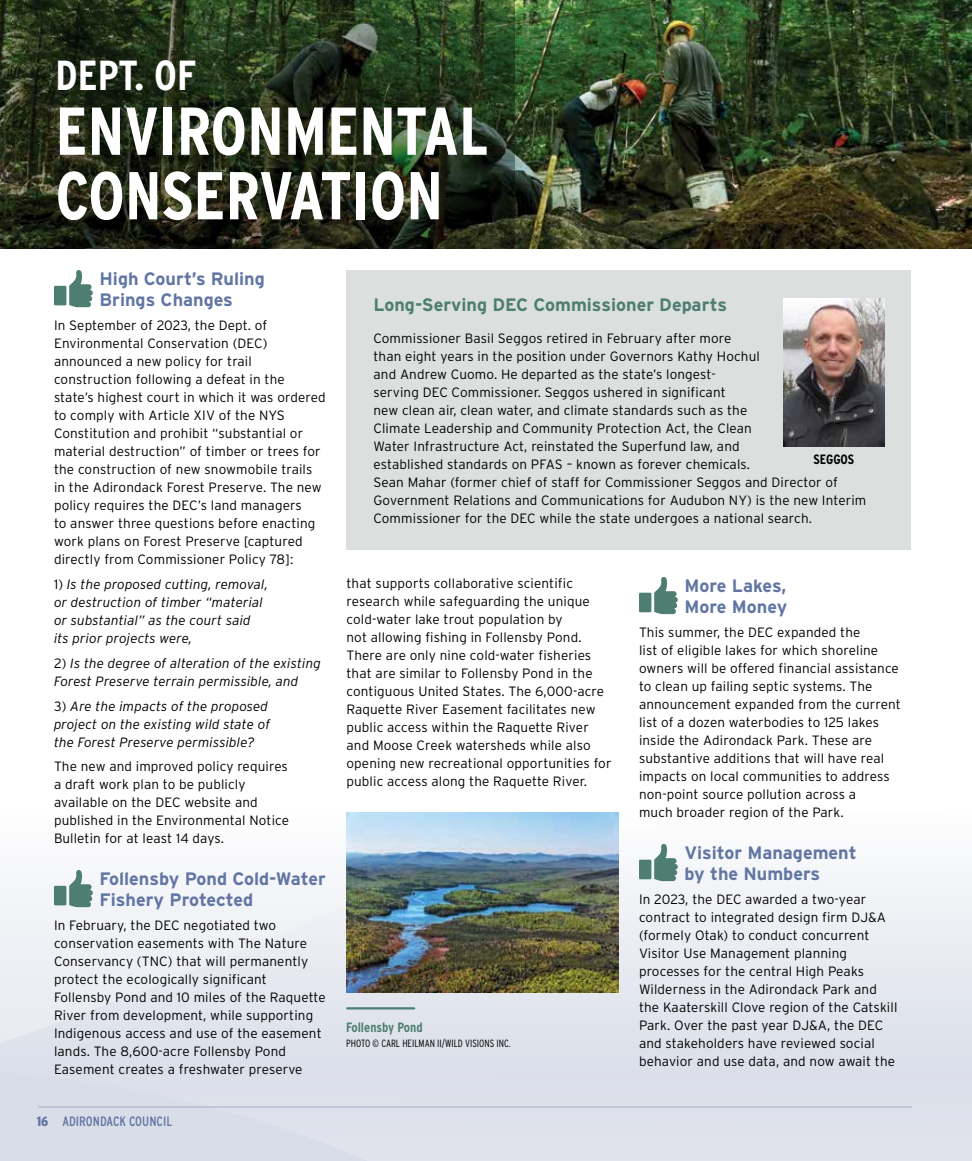
<style>
.page{position:relative;width:972px;height:1161px;background:#fff}
.page>*{position:absolute;margin:0;border:0;box-sizing:border-box;transform-origin:0 0}
.t1{font:700 67.5px/64.5px "Interstate Condensed";color:#fff}
.t2{font:700 42px "Interstate Condensed";color:#fff}
.t3{font:700 18px/21px "Interstate";color:#6276a3}
.t4{font:700 18px "Interstate";color:#4e7e71}
.t5{font:300 13.5px/18px "Interstate";letter-spacing:.01em;color:#000}
.t6{font:italic 300 13.5px/18px "Interstate";letter-spacing:.01em;color:#000}
.t7{font:13.5px "Interstate Condensed";color:#6276a3}
.t8{font:700 13.5px "Interstate Condensed";color:#4e7e71}
.t9{font:700 13.5px "Interstate Condensed";color:#000}
.t10{font:300 10.5px "Interstate Condensed";color:#000}
.s1{font-style:normal}
.s2{font-weight:900}
</style>
<div class="page">
<div style="left:429px;top:1131px;width:543px;height:30px;background:#e0e3ec"></div>
<svg style="left:0;top:843px;width:972px;height:288px"></svg>
<div style="left:0;top:1070px;width:429px;height:91px;background:#d8dde8"></div>
<hr style="left:38px;top:1107px;width:874px;height:1px;background:#a7aec9">
<svg style="left:69px;top:270px;width:24px;height:37px"></svg>
<div style="left:54px;top:286px;width:12px;height:19px;background:#4e7e71"></div>
<svg style="left:69px;top:870px;width:24px;height:37px"></svg>
<div style="left:54px;top:886px;width:12px;height:19px;background:#4e7e71"></div>
<svg style="left:654px;top:577px;width:24px;height:37px"></svg>
<div style="left:639px;top:593px;width:12px;height:19px;background:#4e7e71"></div>
<svg style="left:654px;top:844px;width:24px;height:37px"></svg>
<div style="left:639px;top:860px;width:12px;height:19px;background:#4e7e71"></div>
<img style="left:514px;top:0;width:458px;height:248px">
<svg style="left:0;top:0;width:514px;height:248px;background:#232e19"></svg>
<div style="left:346px;top:270px;width:565px;height:280px;background:#dbe0de"></div>
<img style="left:783px;top:299px;width:102px;height:148px">
<img style="left:346px;top:813px;width:273px;height:179px">
<hr style="left:347px;top:1007px;width:67px;height:3px;background:#4e7e71">
<h2 class="t2" style="left:56px;top:52px;width:143px">DEPT. OF</h2>
<h1 class="t1" style="left:56px;top:98px;width:435px">ENVIRONMENTAL<br>CONSERVATION</h1>
<h3 class="t3" style="left:100px;top:268px;width:167px">High Court’s Ruling<br>Brings Changes</h3>
<p class="t5" style="left:54px;top:317px;width:273px">In September of 2023, the Dept. of Environmental Conservation (DEC) announced a new policy for trail construction following a defeat in the state’s highest court in which it was ordered to comply with Article XIV of the NYS Constitution and prohibit “substantial or material destruction” of timber or trees for the construction of new snowmobile trails in the Adirondack Forest Preserve. The new policy requires the DEC’s land managers<br>to answer three questions before enacting work plans on Forest Preserve [captured directly from Commissioner Policy 78]:</p>
<p class="t6" style="left:54px;top:575px;width:215px"><span class="s1">1)</span> Is the proposed cutting, removal, or destruction of timber “material or substantial” as the court said its prior projects were,</p>
<p class="t6" style="left:54px;top:654px;width:268px"><span class="s1">2)</span> Is the degree of alteration of the existing<br>Forest Preserve terrain permissible, and</p>
<p class="t6" style="left:54px;top:697px;width:218px"><span class="s1">3)</span> Are the impacts of the proposed project on the existing wild state of the Forest Preserve permissible?</p>
<p class="t5" style="left:54px;top:757px;width:237px">The new and improved policy requires a draft work plan to be publicly available on the DEC website and published in the Environmental Notice Bulletin for at least 14 days.</p>
<h3 class="t3" style="left:100px;top:868px;width:228px">Follensby Pond Cold-Water<br>Fishery Protected</h3>
<p class="t5" style="left:54px;top:917px;width:273px">In February, the DEC negotiated two conservation easements with The Nature Conservancy (TNC) that will permanently protect the ecologically significant Follensby Pond and 10 miles of the Raquette River from development, while supporting Indigenous access and use of the easement lands. The 8,600-acre Follensby Pond Easement creates a freshwater preserve</p>
<p class="t7" style="left:37px;top:1114px;width:137px"><span class="s2">16</span> ADIRONDACK COUNCIL</p>
<h3 class="t4" style="left:374px;top:295px;width:355px">Long-Serving DEC Commissioner Departs</h3>
<p class="t5" style="left:374px;top:329px;width:494px">Commissioner Basil Seggos retired in February after more<br>than eight years in the position under Governors Kathy Hochul<br>and Andrew Cuomo. He departed as the state’s longest-<br>serving DEC Commissioner. Seggos ushered in significant<br>new clean air, clean water, and climate standards such as the<br>Climate Leadership and Community Protection Act, the Clean<br>Water Infrastructure Act, reinstated the Superfund law, and<br>established standards on PFAS – known as forever chemicals.<br>Sean Mahar (former chief of staff for Commissioner Seggos and Director of Government Relations and Communications for Audubon NY) is the new Interim Commissioner for the DEC while the state undergoes a national search.</p>
<p class="t9" style="left:814px;top:451px;width:42px">SEGGOS</p>
<p class="t5" style="left:347px;top:574px;width:267px">that supports collaborative scientific research while safeguarding the unique cold-water lake trout population by<br>not allowing fishing in Follensby Pond.<br>There are only nine cold-water fisheries that are similar to Follensby Pond in the contiguous United States. The 6,000-acre Raquette River Easement facilitates new public access within the Raquette River and Moose Creek watersheds while also opening new recreational opportunities for public access along the Raquette River.</p>
<h3 class="t3" style="left:685px;top:575px;width:104px">More Lakes,<br>More Money</h3>
<p class="t5" style="left:639px;top:624px;width:263px">This summer, the DEC expanded the<br>list of eligible lakes for which shoreline owners will be offered financial assistance to clean up failing septic systems. The announcement expanded from the current list of a dozen waterbodies to 125 lakes inside the Adirondack Park. These are substantive additions that will have real impacts on local communities to address non-point source pollution across a<br>much broader region of the Park.</p>
<h3 class="t3" style="left:685px;top:842px;width:174px">Visitor Management by the Numbers</h3>
<p class="t5" style="left:639px;top:891px;width:260px">In 2023, the DEC awarded a two-year contract to integrated design firm DJ&amp;A (formely Otak) to conduct concurrent Visitor Use Management planning processes for the central High Peaks Wilderness in the Adirondack Park and the Kaaterskill Clove region of the Catskill Park. Over the past year DJ&amp;A, the DEC and stakeholders have reviewed social behavior and use data, and now await the</p>
<p class="t8" style="left:346px;top:1020px;width:78px">Follensby Pond</p>
<p class="t10" style="left:346px;top:1037px;width:166px">PHOTO © CARL HEILMAN II/WILD VISIONS INC.</p>
</div>
